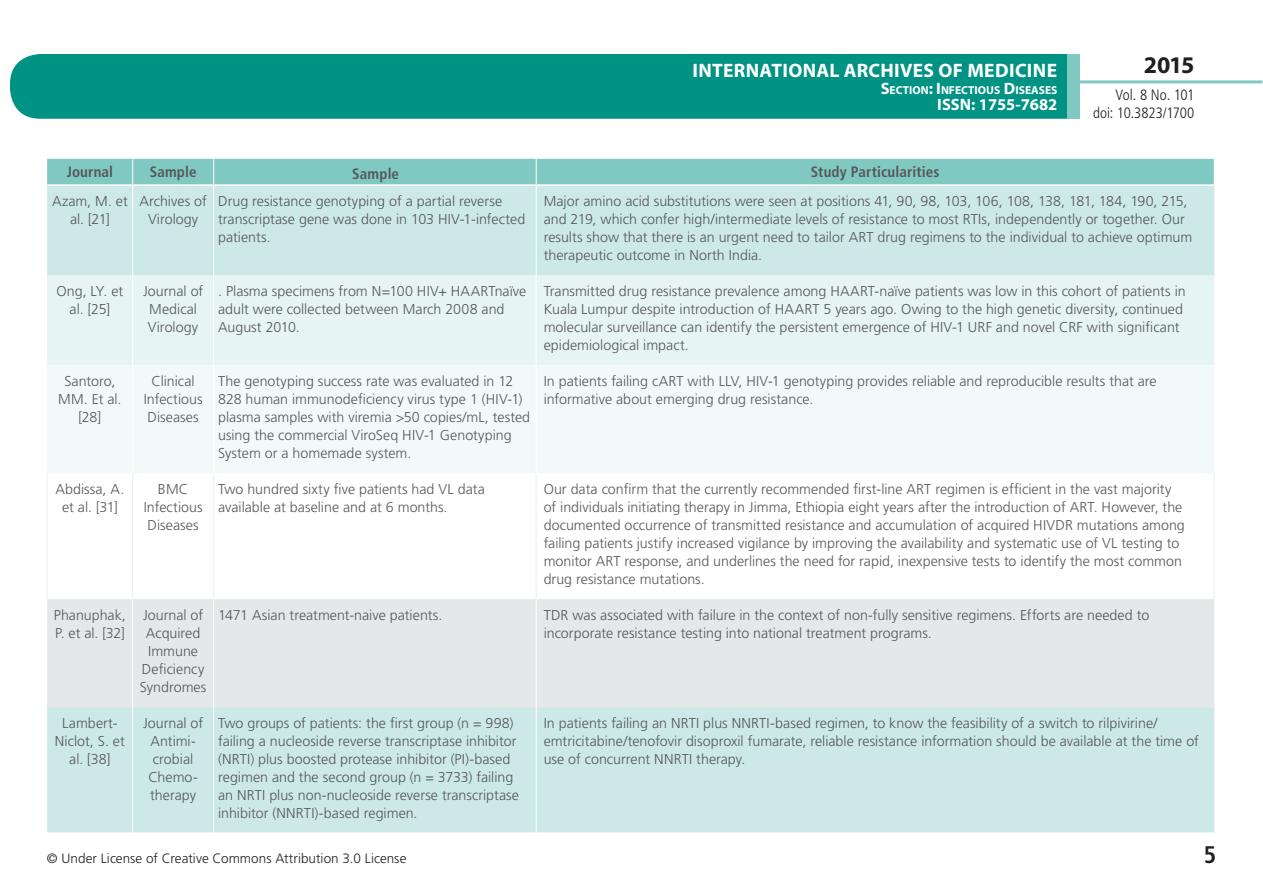
<style>
.page{position:relative;width:1263px;height:893px;background:#fff}
.page>*{position:absolute;margin:0;border:0;box-sizing:border-box;transform-origin:0 0}
.t1{font:700 24px "Myriad Pro";color:#231f20}
.t2{font:700 condensed 24px "Frutiger LT Std";color:#231f20}
.t3{font:700 19.5px "Myriad Pro";letter-spacing:.015em;color:#fff}
.t4{font:700 16.5px "Myriad Pro";color:#fff}
.t5{font:700 condensed 15px "Frutiger LT Std";letter-spacing:.01em;color:#57585a}
.t6{font:300 condensed 15px/18px "Frutiger LT Std";letter-spacing:-.005em;color:#231f20;text-align:right}
.t7{font:300 14.25px/18px "Frutiger LT Std";color:#57585a}
.t8{font:300 13.5px "Frutiger LT Std";letter-spacing:.005em;color:#231f20}
.t9{font:700 11.55px "Myriad Pro";color:#fff}
.s1{font-size:16.5px}
</style>
<div class="page">
<div style="left:10px;top:54px;width:1123px;height:65px;background:#009384;border-radius:30px"></div>
<div style="left:1080px;top:0;width:182px;height:157px;background:#fff"></div>
<hr style="left:1078px;top:80px;width:184px;height:3px;background:#80c9c2">
<div style="left:1067px;top:54px;width:12px;height:65px;background:#80c9c2"></div>
<div style="left:47px;top:186px;width:1167px;height:646px;background:#cce9e7"></div>
<div style="left:47px;top:275px;width:1167px;height:90px;background:#e6f4f3"></div>
<div style="left:47px;top:365px;width:1167px;height:108px;background:#f2faf9"></div>
<svg style="left:48px;top:473px;width:1166px;height:126px"></svg>
<div style="left:47px;top:599px;width:1167px;height:108px;background:#e6e7e9"></div>
<hr style="left:132px;top:186px;width:1px;height:89px;background:#fff">
<hr style="left:213px;top:186px;width:1px;height:89px;background:#fff">
<hr style="left:536px;top:186px;width:1px;height:89px;background:#fff">
<hr style="left:132px;top:275px;width:1px;height:90px;background:#fff">
<hr style="left:213px;top:275px;width:1px;height:90px;background:#fff">
<hr style="left:536px;top:275px;width:1px;height:90px;background:#fff">
<hr style="left:132px;top:365px;width:1px;height:108px;background:#fff">
<hr style="left:213px;top:365px;width:1px;height:108px;background:#fff">
<hr style="left:536px;top:365px;width:1px;height:108px;background:#fff">
<hr style="left:132px;top:599px;width:1px;height:108px;background:#fff">
<hr style="left:213px;top:599px;width:1px;height:108px;background:#fff">
<hr style="left:536px;top:599px;width:1px;height:108px;background:#fff">
<hr style="left:132px;top:707px;width:1px;height:125px;background:#fff">
<hr style="left:213px;top:707px;width:1px;height:125px;background:#fff">
<hr style="left:536px;top:707px;width:1px;height:125px;background:#fff">
<svg style="left:47px;top:158px;width:1168px;height:27px;background:#87ccc5"></svg>
<hr style="left:132px;top:473px;width:1px;height:126px;background:#e6f4f3">
<hr style="left:213px;top:473px;width:1px;height:126px;background:#e6f4f3">
<hr style="left:536px;top:473px;width:1px;height:126px;background:#e6f4f3">
<hr style="left:1214px;top:473px;width:1px;height:126px;background:#e6f4f3">
<hr style="left:47px;top:473px;width:1px;height:126px;background:#e6f4f3">
<h2 class="t3" style="left:692px;top:58px;width:366px">INTERNATIONAL ARCHIVES OF MEDICINE</h2>
<p class="t9" style="left:881px;top:82px;width:177px"><span class="s1">S</span>ECTION<span class="s1">: I</span> NFECTIOUS <span class="s1">D</span>ISEASES</p>
<p class="t4" style="left:937px;top:94px;width:122px">ISSN : 1755-7682</p>
<h1 class="t1" style="left:1144px;top:49px;width:52px">2015</h1>
<p class="t6" style="left:1093px;top:86px;width:103px">Vol. 8 No. 101 doi: 10.3823/1700</p>
<p class="t5" style="left:67px;top:163px;width:48px">Journal</p>
<p class="t5" style="left:150px;top:163px;width:48px">Sample</p>
<p class="t5" style="left:352px;top:165px;width:48px">Sample</p>
<p class="t5" style="left:811px;top:163px;width:130px">Study Particularities</p>
<p class="t7" style="left:52px;top:193px;width:77px;text-align:center">Azam, M. et al. [21]</p>
<p class="t7" style="left:140px;top:193px;width:69px;text-align:center">Archives of<br>Virology</p>
<p class="t7" style="left:218px;top:193px;width:309px">Drug resistance genotyping of a partial reverse transcriptase gene was done in 103 HIV-1-infected patients.</p>
<p class="t7" style="left:544px;top:193px;width:650px">Major amino acid substitutions were seen at positions 41, 90, 98, 103, 106, 108, 138, 181, 184, 190, 215, and 219, which confer high/intermediate levels of resistance to most RTIs, independently or together. Our results show that there is an urgent need to tailor ART drug regimens to the individual to achieve optimum therapeutic outcome in North India.</p>
<p class="t7" style="left:57px;top:283px;width:68px;text-align:center">Ong, LY. et al. [25]</p>
<p class="t7" style="left:143px;top:283px;width:62px;text-align:center">Journal of<br>Medical<br>Virology</p>
<p class="t7" style="left:218px;top:283px;width:310px">. Plasma specimens from N=100 HIV+ HAARTnaïve adult were collected between March 2008 and<br>August 2010.</p>
<p class="t7" style="left:544px;top:283px;width:643px">Transmitted drug resistance prevalence among HAART-naïve patients was low in this cohort of patients in Kuala Lumpur despite introduction of HAART 5 years ago. Owing to the high genetic diversity, continued molecular surveillance can identify the persistent emergence of HIV-1 URF and novel CRF with significant epidemiological impact.</p>
<p class="t7" style="left:58px;top:373px;width:65px;text-align:center">Santoro,<br>MM. Et al. [28]</p>
<p class="t7" style="left:144px;top:373px;width:60px;text-align:center">Clinical<br>Infectious<br>Diseases</p>
<p class="t7" style="left:218px;top:373px;width:314px">The genotyping success rate was evaluated in 12<br>828 human immunodeficiency virus type 1 (HIV-1) plasma samples with viremia &gt;50 copies/mL, tested using the commercial ViroSeq HIV-1 Genotyping System or a homemade system.</p>
<p class="t7" style="left:544px;top:373px;width:614px">In patients failing cART with LLV, HIV-1 genotyping provides reliable and reproducible results that are informative about emerging drug resistance.</p>
<p class="t7" style="left:55px;top:481px;width:70px;text-align:center">Abdissa, A. et al. [31]</p>
<p class="t7" style="left:144px;top:481px;width:60px;text-align:center">BMC<br>Infectious<br>Diseases</p>
<p class="t7" style="left:218px;top:481px;width:268px">Two hundred sixty five patients had VL data available at baseline and at 6 months.</p>
<p class="t7" style="left:544px;top:481px;width:643px">Our data confirm that the currently recommended first-line ART regimen is efficient in the vast majority of individuals initiating therapy in Jimma, Ethiopia eight years after the introduction of ART. However, the documented occurrence of transmitted resistance and accumulation of acquired HIVDR mutations among failing patients justify increased vigilance by improving the availability and systematic use of VL testing to monitor ART response, and underlines the need for rapid, inexpensive tests to identify the most common drug resistance mutations.</p>
<p class="t7" style="left:54px;top:606px;width:73px">Phanuphak,<br>P. et al. [32]</p>
<p class="t7" style="left:140px;top:606px;width:68px;text-align:center">Journal of<br>Acquired<br>Immune<br>Deficiency<br>Syndromes</p>
<p class="t7" style="left:218px;top:606px;width:226px">1471 Asian treatment-naive patients.</p>
<p class="t7" style="left:544px;top:606px;width:607px">TDR was associated with failure in the context of non-fully sensitive regimens. Efforts are needed to incorporate resistance testing into national treatment programs.</p>
<p class="t7" style="left:55px;top:714px;width:71px;text-align:center">Lambert-<br>Niclot, S. et al. [38]</p>
<p class="t7" style="left:143px;top:714px;width:62px;text-align:center">Journal of<br>Antimi&shy;crobial<br>Chemo&shy;therapy</p>
<p class="t7" style="left:218px;top:714px;width:302px">Two groups of patients: the first group (n = 998) failing a nucleoside reverse transcriptase inhibitor (NRTI) plus boosted protease inhibitor (PI)-based regimen and the second group (n = 3733) failing an NRTI plus non-nucleoside reverse transcriptase inhibitor (NNRTI)-based regimen.</p>
<p class="t7" style="left:544px;top:714px;width:657px">In patients failing an NRTI plus NNRTI-based regimen, to know the feasibility of a switch to rilpivirine/ emtricitabine/tenofovir disoproxil fumarate, reliable resistance information should be available at the time of use of concurrent NNRTI therapy.</p>
<p class="t8" style="left:47px;top:850px;width:361px">© Under License of Creative Commons Attribution 3.0 License</p>
<h1 class="t2" style="left:1204px;top:841px;width:14px">5</h1>
</div>
